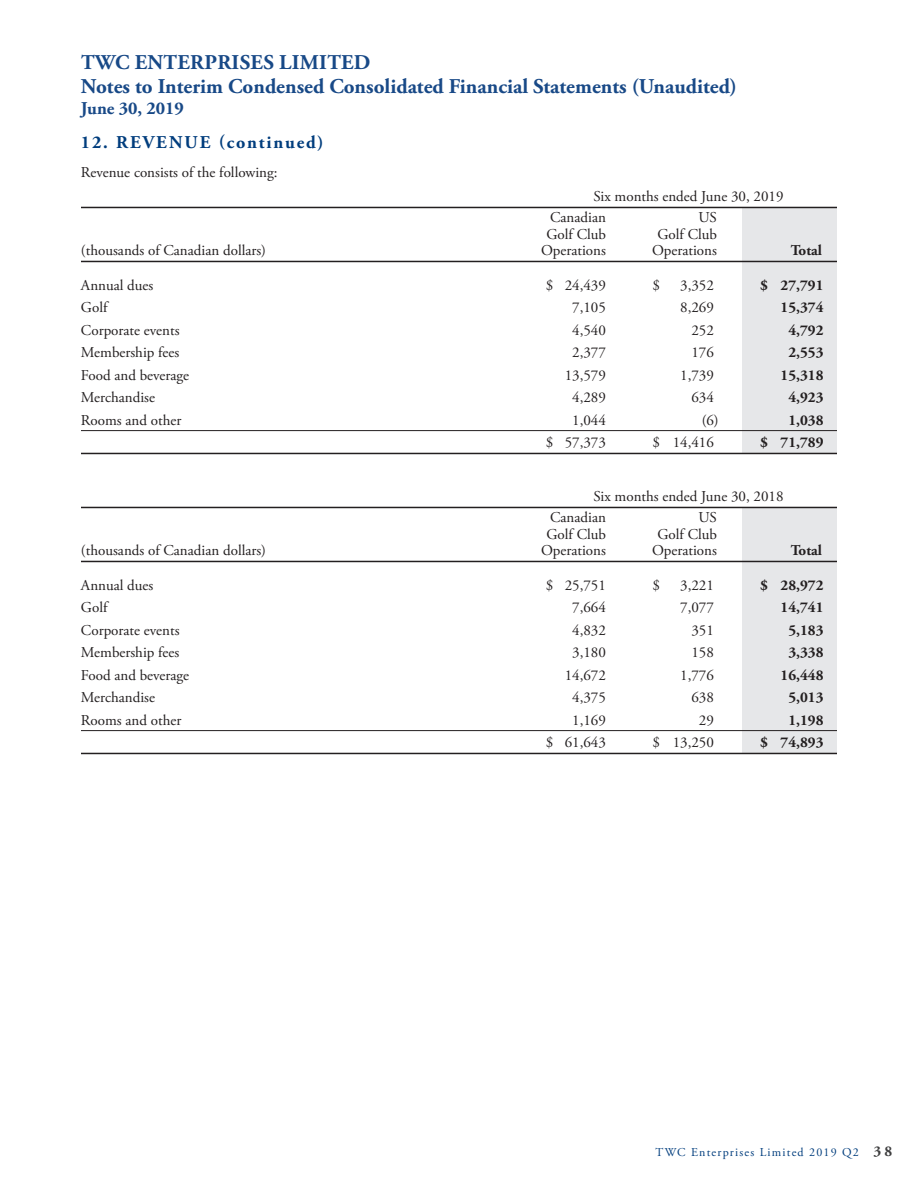
<style>
.page{position:relative;width:918px;height:1188px;background:#fff}
.page>*{position:absolute;margin:0;border:0;box-sizing:border-box;transform-origin:0 0}
.t1{font:700 21px/24px "Adobe Garamond Pro";color:#184987}
.t2{font:700 18px "Adobe Garamond Pro";letter-spacing:.1em;color:#013d7d}
.t3{font:700 18px "Adobe Garamond Pro";color:#184987}
.t4{font:15px/21px "Adobe Garamond Pro";color:#231f20}
.t5{font:700 15px "Adobe Garamond Pro";color:#231f20}
.t6{font:12px "Adobe Garamond Pro";letter-spacing:.1em;color:#013d7d}
.s1{font-weight:700;font-size:15px;color:#3e3e3f}
</style>
<div class="page">
<div style="left:742px;top:207px;width:95px;height:246px;background:#e6e7e9"></div>
<div style="left:742px;top:508px;width:95px;height:245px;background:#e6e7e9"></div>
<hr style="left:81px;top:207px;width:756px;height:1px;background:#231f20">
<hr style="left:81px;top:261px;width:756px;height:1px;background:#231f20">
<hr style="left:81px;top:430px;width:756px;height:1px;background:#231f20">
<hr style="left:81px;top:453px;width:756px;height:1px;background:#231f20">
<hr style="left:81px;top:507px;width:756px;height:1px;background:#231f20">
<hr style="left:81px;top:561px;width:756px;height:1px;background:#231f20">
<hr style="left:81px;top:730px;width:756px;height:1px;background:#231f20">
<hr style="left:81px;top:753px;width:756px;height:1px;background:#231f20">
<h1 class="t1" style="left:81px;top:51px;width:658px">TWC ENTERPRISES LIMITED<br>Notes to Interim Condensed Consolidated Financial Statements (Unaudited)</h1>
<p class="t3" style="left:81px;top:98px;width:104px">June 30, 2019</p>
<p class="t2" style="left:81px;top:132px;width:244px">12. REVENUE (continued)</p>
<p class="t4" style="left:81px;top:162px;width:198px">Revenue consists of the following:</p>
<p class="t4" style="left:550px;top:187px;width:235px;text-indent:43px">Six months ended June 30, 2019<br>Canadian</p>
<p class="t4" style="left:698px;top:208px;width:20px">US</p>
<p class="t4" style="left:546px;top:224px;width:61px">Golf Club</p>
<p class="t4" style="left:657px;top:224px;width:61px">Golf Club</p>
<p class="t4" style="left:81px;top:241px;width:187px">(thousands of Canadian dollars)</p>
<p class="t4" style="left:541px;top:241px;width:66px">Operations</p>
<p class="t4" style="left:652px;top:241px;width:66px">Operations</p>
<p class="t5" style="left:791px;top:242px;width:33px">Total</p>
<p class="t4" style="left:81px;top:275px;width:74px">Annual dues</p>
<p class="t4" style="left:546px;top:275px;width:61px">$ 24,439</p>
<p class="t4" style="left:652px;top:275px;width:9px">$</p>
<p class="t4" style="left:680px;top:275px;width:35px">3,352</p>
<p class="t5" style="left:760px;top:276px;width:65px">$ 27,791</p>
<p class="t4" style="left:81px;top:298px;width:28px">Golf</p>
<p class="t4" style="left:572px;top:298px;width:35px">7,105</p>
<p class="t4" style="left:680px;top:298px;width:35px">8,269</p>
<p class="t5" style="left:781px;top:299px;width:44px">15,374</p>
<p class="t4" style="left:81px;top:320px;width:100px">Corporate events</p>
<p class="t4" style="left:572px;top:320px;width:35px">4,540</p>
<p class="t4" style="left:691px;top:320px;width:24px">252</p>
<p class="t5" style="left:788px;top:321px;width:37px">4,792</p>
<p class="t4" style="left:81px;top:343px;width:100px">Membership fees</p>
<p class="t4" style="left:572px;top:343px;width:35px">2,377</p>
<p class="t4" style="left:691px;top:343px;width:24px">176</p>
<p class="t5" style="left:788px;top:344px;width:37px">2,553</p>
<p class="t4" style="left:81px;top:365px;width:110px">Food and beverage</p>
<p class="t4" style="left:565px;top:365px;width:43px">13,579</p>
<p class="t4" style="left:680px;top:365px;width:35px">1,739</p>
<p class="t5" style="left:781px;top:366px;width:44px">15,318</p>
<p class="t4" style="left:81px;top:388px;width:76px">Merchandise</p>
<p class="t4" style="left:572px;top:388px;width:35px">4,289</p>
<p class="t4" style="left:691px;top:388px;width:24px">634</p>
<p class="t5" style="left:788px;top:389px;width:37px">4,923</p>
<p class="t4" style="left:81px;top:410px;width:102px">Rooms and other</p>
<p class="t4" style="left:572px;top:410px;width:35px">1,044</p>
<p class="t4" style="left:702px;top:410px;width:19px">(6)</p>
<p class="t5" style="left:788px;top:411px;width:37px">1,038</p>
<p class="t4" style="left:546px;top:433px;width:61px">$ 57,373</p>
<p class="t4" style="left:652px;top:433px;width:63px">$ 14,416</p>
<p class="t5" style="left:760px;top:434px;width:65px">$ 71,789</p>
<p class="t4" style="left:550px;top:487px;width:235px;text-indent:43px">Six months ended June 30, 2018<br>Canadian</p>
<p class="t4" style="left:698px;top:508px;width:20px">US</p>
<p class="t4" style="left:546px;top:524px;width:61px">Golf Club</p>
<p class="t4" style="left:657px;top:524px;width:61px">Golf Club</p>
<p class="t4" style="left:81px;top:541px;width:187px">(thousands of Canadian dollars)</p>
<p class="t4" style="left:541px;top:541px;width:66px">Operations</p>
<p class="t4" style="left:652px;top:541px;width:66px">Operations</p>
<p class="t5" style="left:791px;top:542px;width:33px">Total</p>
<p class="t4" style="left:81px;top:575px;width:74px">Annual dues</p>
<p class="t4" style="left:546px;top:575px;width:61px">$ 25,751</p>
<p class="t4" style="left:652px;top:575px;width:9px">$</p>
<p class="t4" style="left:680px;top:575px;width:35px">3,221</p>
<p class="t5" style="left:760px;top:576px;width:65px">$ 28,972</p>
<p class="t4" style="left:81px;top:598px;width:28px">Golf</p>
<p class="t4" style="left:572px;top:598px;width:35px">7,664</p>
<p class="t4" style="left:680px;top:598px;width:35px">7,077</p>
<p class="t5" style="left:781px;top:599px;width:44px">14,741</p>
<p class="t4" style="left:81px;top:620px;width:100px">Corporate events</p>
<p class="t4" style="left:572px;top:620px;width:35px">4,832</p>
<p class="t4" style="left:691px;top:620px;width:24px">351</p>
<p class="t5" style="left:788px;top:621px;width:37px">5,183</p>
<p class="t4" style="left:81px;top:643px;width:100px">Membership fees</p>
<p class="t4" style="left:572px;top:643px;width:35px">3,180</p>
<p class="t4" style="left:691px;top:643px;width:24px">158</p>
<p class="t5" style="left:788px;top:644px;width:37px">3,338</p>
<p class="t4" style="left:81px;top:665px;width:110px">Food and beverage</p>
<p class="t4" style="left:565px;top:665px;width:43px">14,672</p>
<p class="t4" style="left:680px;top:665px;width:35px">1,776</p>
<p class="t5" style="left:781px;top:666px;width:44px">16,448</p>
<p class="t4" style="left:81px;top:688px;width:76px">Merchandise</p>
<p class="t4" style="left:572px;top:688px;width:35px">4,375</p>
<p class="t4" style="left:691px;top:688px;width:24px">638</p>
<p class="t5" style="left:788px;top:689px;width:37px">5,013</p>
<p class="t4" style="left:81px;top:710px;width:102px">Rooms and other</p>
<p class="t4" style="left:572px;top:710px;width:35px">1,169</p>
<p class="t4" style="left:699px;top:710px;width:16px">29</p>
<p class="t5" style="left:788px;top:711px;width:37px">1,198</p>
<p class="t4" style="left:546px;top:733px;width:61px">$ 61,643</p>
<p class="t4" style="left:652px;top:733px;width:63px">$ 13,250</p>
<p class="t5" style="left:760px;top:734px;width:65px">$ 74,893</p>
<p class="t6" style="left:656px;top:1145px;width:238px">TWC Enterprises Limited 2019 Q2 <span class="s1">38</span></p>
</div>
